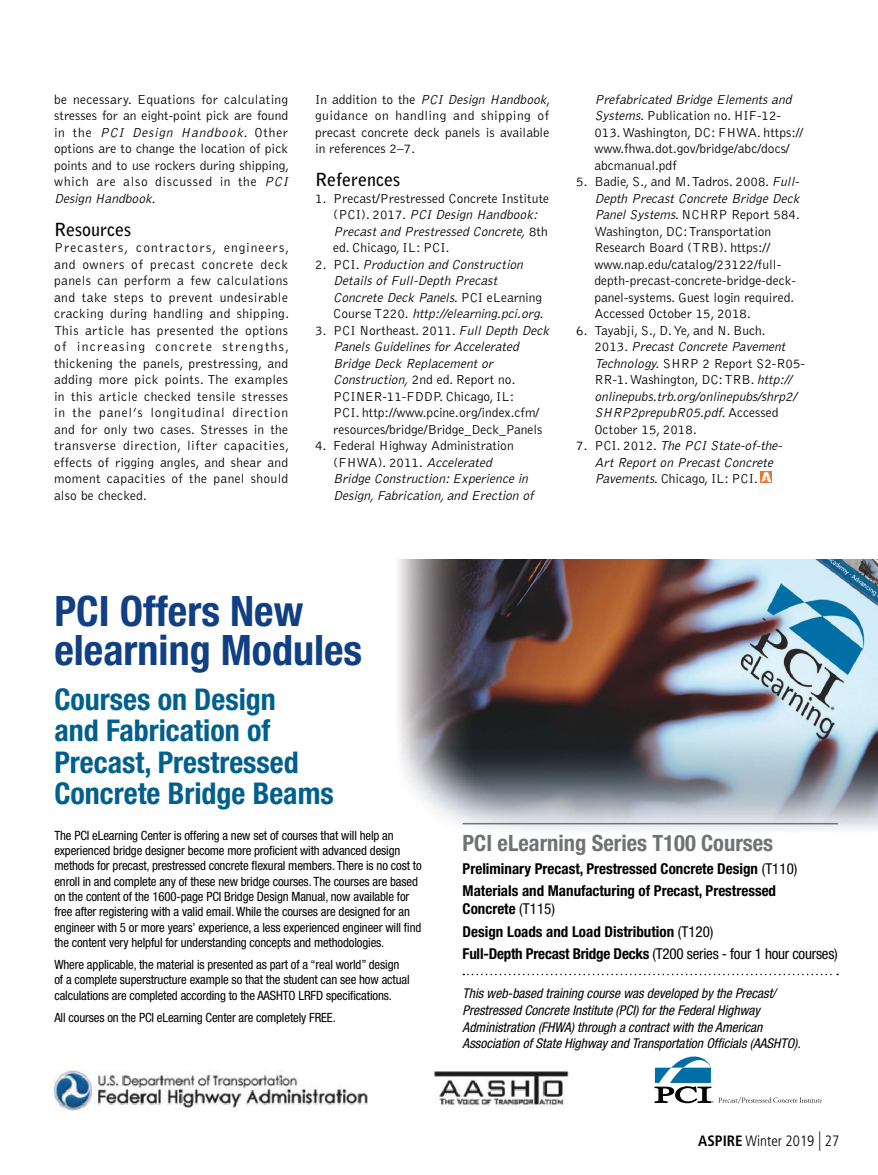
<style>
.page{position:relative;width:878px;height:1175px;background:#fff}
.page>*{position:absolute;margin:0;border:0;box-sizing:border-box;transform-origin:0 0}
.t1{font:700 condensed 42px/39px "Helvetica Neue LT Std";color:#104083}
.t2{font:700 condensed 30px/31.5px "Helvetica Neue LT Std";color:#005f8d}
.t3{font:700 condensed 22.5px "Helvetica Neue LT Std";color:#707376}
.t4{font:700 18px "Bell Gothic Std";color:#000}
.t5{font:700 condensed 15px/22.5px "Helvetica Neue LT Std";color:#000}
.t6{font:300 condensed 15px "Frutiger LT Std";color:#000}
.t7{font:300 13.5px/16.5px "Bell Gothic Std";color:#000}
.t8{font:italic 300 13.5px/16.5px "Bell Gothic Std";color:#000}
.t9{font:italic condensed 13.5px/16.5px "Helvetica Neue LT Std";color:#000}
.t10{font:condensed 12.75px/15.3px "Helvetica Neue LT Std";letter-spacing:-.01em;color:#000}
.s1{font-style:italic}
.s2{font-style:normal}
.s3{font-weight:400}
.s4{font-weight:700}
.s5{font-size:19.5px}
</style>
<div class="page">
<img style="left:54px;top:1070px;width:313px;height:40px">
<img style="left:434px;top:1071px;width:134px;height:36px">
<img style="left:398px;top:560px;width:480px;height:271px">
<div style="left:760px;top:471px;width:12px;height:12px;background:#ef762e"></div>
<svg style="left:761px;top:472px;width:10px;height:10px"></svg>
<hr style="left:462px;top:823px;width:375px;height:1px;background:#707376">
<svg style="left:463px;top:973px;width:375px;height:2px"></svg>
<svg style="left:654px;top:1056px;width:168px;height:47px"></svg>
<p class="t7" style="left:54px;top:92px;width:238px">be necessary. Equations for calculating stresses for an eight-point pick are found i n t h e <span class="s1">PCI Design Handbook</span>. O t h e r options are to change the location of pick points and to use rockers during shipping, which are also discussed in the <span class="s1">PCI Design Handbook</span>.</p>
<p class="t4" style="left:54px;top:222px;width:79px">Resources</p>
<p class="t7" style="left:54px;top:240px;width:237px;text-align:justify">Precasters, contractors, engineers, and owners of precast concrete deck panels can perform a few calculations and take steps to prevent undesirable cracking during handling and shipping.<br>This article has presented the options of increasing concrete strengths, thickening the panels, prestressing, and adding more pick points. The examples in this article checked tensile stresses in the panel’s longitudinal direction and for only two cases. Stresses in the transverse direction, lifter capacities, effects of rigging angles, and shear and moment capacities of the panel should also be checked.</p>
<p class="t7" style="left:315px;top:92px;width:237px;text-align:justify">I n a d d i t i o n t o t h e <span class="s1">PCI Design Handbook</span>, guidance on handling and shipping of precast concrete deck panels is available in references 2–7.</p>
<p class="t4" style="left:315px;top:173px;width:86px">References</p>
<p class="t7" style="left:315px;top:191px;width:236px">1. Precast/Prestressed Concrete Institute</p>
<p class="t8" style="left:333px;top:207px;width:208px"><span class="s2">( P C I ) . 2 0 1 7 .</span> PCI Design Handbook:</p>
<p class="t8" style="left:333px;top:224px;width:216px">Precast and Prestressed Concrete, <span class="s2">8 t h</span></p>
<p class="t7" style="left:333px;top:240px;width:118px">ed. Chicago, IL: PCI.</p>
<p class="t8" style="left:315px;top:257px;width:212px"><span class="s2">2 . P C I .</span> Production and Construction</p>
<p class="t8" style="left:333px;top:273px;width:168px">Details of Full-Depth Precast</p>
<p class="t8" style="left:333px;top:290px;width:210px">Concrete Deck Panels<span class="s2">. P C I e L e a r n i n g</span></p>
<p class="t8" style="left:333px;top:306px;width:212px"><span class="s2">C o u r s e T 2 2 0 .</span> http://elearning.pci.org<span class="s2">.</span></p>
<p class="t7" style="left:333px;top:323px;width:220px;text-indent:-18px">3. PCI Northeast. 2011. <span class="s1">Full Depth Deck Panels Guidelines for Accelerated Bridge Deck Replacement or Construction,</span> 2 n d e d . R e p o r t n o .<br>PCINER-11-FDDP. Chicago, IL:<br>PCI. http://www.pcine.org/index.cfm/ resources/bridge/Bridge_Deck_Panels</p>
<p class="t8" style="left:333px;top:438px;width:204px;text-indent:-18px"><span class="s2">4. Federal Highway Administration (FHWA). 2011.</span> Accelerated Bridge Construction:Experience in Design,Fabrication,and Erection of</p>
<p class="t7" style="left:594px;top:92px;width:210px"><span class="s1">Prefabricated Bridge Elements and<br>Systems</span>. Publication no. HIF-12-<br>013. Washington, DC: FHWA. https:// www.fhwa.dot.gov/bridge/abc/docs/ abcmanual.pdf</p>
<p class="t7" style="left:594px;top:174px;width:209px;text-indent:-18px">5. Badie, S., and M. Tadros. 2008. <span class="s1">Full-Depth Precast Concrete Bridge Deck Panel Systems</span>. NCHRP Report 584.<br>Washington, DC: Transportation Research Board (TRB). https:// www.nap.edu/catalog/23122/full&shy;depth-precast-concrete-bridge-deck&shy;panel-systems. Guest login required.<br>Accessed October 15, 2018.</p>
<p class="t7" style="left:576px;top:323px;width:191px">6. Tayabji, S., D. Ye, and N. Buch.</p>
<p class="t8" style="left:594px;top:339px;width:195px"><span class="s2">2 0 1 3 .</span> Precast Concrete Pavement</p>
<p class="t7" style="left:594px;top:356px;width:212px"><span class="s1">Technology.</span> SHRP 2 Report S2-R05-</p>
<p class="t7" style="left:594px;top:372px;width:199px">RR-1. Washington, DC: TRB. <span class="s1">http://</span></p>
<p class="t8" style="left:594px;top:389px;width:204px">onlinepubs.trb.org/onlinepubs/shrp2/</p>
<p class="t8" style="left:594px;top:405px;width:186px">SHRP2prepubR05.pdf<span class="s2">. A c c e s s e d</span></p>
<p class="t7" style="left:594px;top:422px;width:104px">October 15, 2018.</p>
<p class="t8" style="left:576px;top:438px;width:210px"><span class="s2">7 . P C I . 2 0 1 2 .</span> The PCI State-of-the-</p>
<p class="t8" style="left:594px;top:455px;width:183px">Art Report on Precast Concrete</p>
<p class="t7" style="left:594px;top:471px;width:165px"><span class="s1">Pavements</span>. Chicago, IL: PCI.</p>
<p class="t1" style="left:54px;top:595px;width:309px">PCI Offers New elearning Modules</p>
<p class="t2" style="left:54px;top:686px;width:281px">Courses on Design<br>and Fabrication of<br>Precast, Prestressed<br>Concrete Bridge Beams</p>
<p class="t10" style="left:54px;top:828px;width:369px">The PCI eLearning Center is offering a new set of courses that will help an experienced bridge designer become more proficient with advanced design methods for precast, prestressed concrete flexural members. There is no cost to enroll in and complete any of these new bridge courses. The courses are based on the content of the 1600-page PCI Bridge Design Manual, now available for free after registering with a valid email. While the courses are designed for an engineer with 5 or more years’ experience, a less experienced engineer will find the content very helpful for understanding concepts and methodologies.</p>
<p class="t10" style="left:54px;top:957px;width:357px">Where applicable, the material is presented as part of a “real world” design of a complete superstructure example so that the student can see how actual calculations are completed according to the AASHTO LRFD specifications.</p>
<p class="t10" style="left:54px;top:1010px;width:283px">All courses on the PCI eLearning Center are completely FREE.</p>
<p class="t3" style="left:462px;top:835px;width:312px">PCI eLearning Series T100 Courses</p>
<p class="t5" style="left:462px;top:858px;width:336px">Preliminary Precast, Prestressed Concrete Design <span class="s3">(T110)<br></span>Materials and Manufacturing of Precast, Prestressed</p>
<p class="t5" style="left:462px;top:899px;width:377px">Concrete <span class="s3">(T115)<br></span>Design Loads and Load Distribution <span class="s3">(T120)<br></span>Full-Depth Precast Bridge Decks <span class="s3">(T200 series - four 1 hour courses)</span></p>
<p class="t9" style="left:462px;top:986px;width:339px">This web-based training course was developed by the Precast/ Prestressed Concrete Institute (PCI) for the Federal Highway Administration (FHWA) through a contract with the American Association of State Highway and Transportation Officials (AASHTO).</p>
<p class="t6" style="left:698px;top:1134px;width:142px"><span class="s4">ASPIRE</span> Winter 2019 <span class="s5">|</span> 27</p>
</div>
